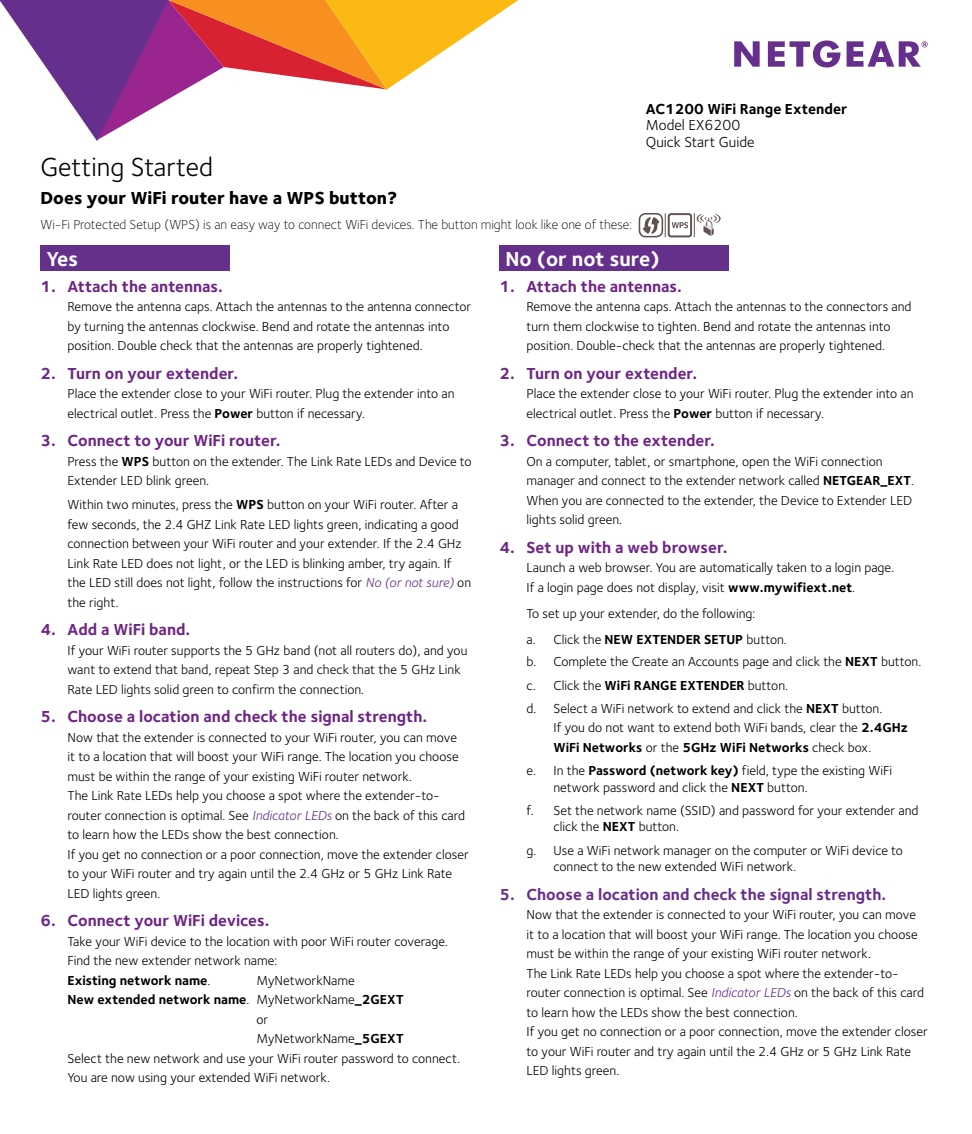
<style>
.page{position:relative;width:972px;height:1134px;background:#fff}
.page>*{position:absolute;margin:0;border:0;box-sizing:border-box;transform-origin:0 0}
.t1{font:27px "Foundry Sterling";color:#000}
.t2{font:700 21px "Foundry Sterling";color:#fff}
.t3{font:800 18px "Foundry Sterling";color:#000}
.t4{font:700 16.5px "Foundry Sterling";color:#6e2585}
.t5{font:700 16.5px "Foundry Sterling";color:#662e8d}
.t6{font:15px/16.5px "Foundry Sterling";color:#000}
.t7{font:700 15px "Foundry Sterling";color:#000}
.t8{font:13.5px/19.5px "Foundry Sterling";color:#000}
.t9{font:300 13.5px "Foundry Sterling";color:#000}
.t10{font:700 13.5px "Foundry Sterling";color:#000}
.s1{font-weight:700}
.s2{font-style:italic;color:#662e8d}
.s3{font-weight:400}
</style>
<div class="page">
<svg style="left:847px;top:41px;width:81px;height:26px"></svg>
<svg style="left:734px;top:41px;width:26px;height:26px"></svg>
<svg style="left:768px;top:40px;width:72px;height:28px"></svg>
<svg style="left:0;top:0;width:518px;height:140px"></svg>
<div style="left:41px;top:245px;width:188px;height:25px;background:#652f8c"></div>
<div style="left:500px;top:245px;width:229px;height:26px;background:#652f8c"></div>
<div style="left:668px;top:213px;width:24px;height:24px;border:2px solid #60524f;border-radius:2px"></div>
<svg style="left:672px;top:222px;width:16px;height:6px"></svg>
<svg style="left:639px;top:213px;width:27px;height:24px"></svg>
<svg style="left:694px;top:213px;width:27px;height:24px"></svg>
<h1 class="t1" style="left:40px;top:151px;width:174px">Getting Started</h1>
<h3 class="t3" style="left:40px;top:187px;width:358px">Does your WiFi router have a WPS button?</h3>
<p class="t9" style="left:40px;top:216px;width:593px">Wi-Fi Protected Setup (WPS) is an easy way to connect WiFi devices. The button might look like one of these:</p>
<p class="t7" style="left:646px;top:100px;width:203px">AC1200 WiFi Range Extender</p>
<p class="t6" style="left:646px;top:117px;width:110px">Model EX6200<br>Quick Start Guide</p>
<h2 class="t2" style="left:46px;top:246px;width:33px">Yes</h2>
<h2 class="t2" style="left:506px;top:246px;width:156px">No (or not sure)</h2>
<p class="t4" style="left:40px;top:277px;width:184px">1. Attach the antennas.</p>
<p class="t8" style="left:68px;top:297px;width:405px">Remove the antenna caps. Attach the antennas to the antenna connector by turning the antennas clockwise. Bend and rotate the antennas into position. Double check that the antennas are properly tightened.</p>
<p class="t4" style="left:40px;top:364px;width:199px">2. Turn on your extender.</p>
<p class="t8" style="left:68px;top:384px;width:389px">Place the extender close to your WiFi router. Plug the extender into an electrical outlet. Press the <span class="s1">Power</span> button if necessary.</p>
<p class="t4" style="left:40px;top:431px;width:242px">3. Connect to your WiFi router.</p>
<p class="t8" style="left:68px;top:452px;width:406px">Press the <span class="s1">WPS</span> button on the extender. The Link Rate LEDs and Device to<br>Extender LED blink green.</p>
<p class="t8" style="left:68px;top:495px;width:405px">Within two minutes, press the <span class="s1">WPS</span> button on your WiFi router. After a few seconds, the 2.4 GHZ Link Rate LED lights green, indicating a good connection between your WiFi router and your extender. If the 2.4 GHz Link Rate LED does not light, or the LED is blinking amber, try again. If the LED still does not light, follow the instructions for <span class="s2">No (or not sure)</span> on the right.</p>
<p class="t4" style="left:40px;top:620px;width:151px">4. Add a WiFi band.</p>
<p class="t8" style="left:68px;top:641px;width:402px">If your WiFi router supports the 5 GHz band (not all routers do), and you want to extend that band, repeat Step 3 and check that the 5 GHz Link<br>Rate LED lights solid green to confirm the connection.</p>
<p class="t4" style="left:40px;top:707px;width:388px">5. Choose a location and check the signal strength.</p>
<p class="t8" style="left:68px;top:728px;width:403px">Now that the extender is connected to your WiFi router, you can move<br>it to a location that will boost your WiFi range. The location you choose must be within the range of your existing WiFi router network.<br>The Link Rate LEDs help you choose a spot where the extender-to‑ router connection is optimal. See <span class="s2">Indicator LEDs</span> on the back of this card to learn how the LEDs show the best connection.<br>If you get no connection or a poor connection, move the extender closer to your WiFi router and try again until the 2.4 GHz or 5 GHz Link Rate LED lights green.</p>
<p class="t4" style="left:40px;top:911px;width:230px">6. Connect your WiFi devices.</p>
<p class="t8" style="left:68px;top:932px;width:382px">Take your WiFi device to the location with poor WiFi router coverage.<br>Find the new extender network name:<br><span class="s1">Existing network name</span>.</p>
<p class="t8" style="left:256px;top:971px;width:100px">MyNetworkName</p>
<p class="t10" style="left:68px;top:992px;width:338px">New extended network name<span class="s3">. MyNetworkName</span>_2GEXT</p>
<p class="t8" style="left:256px;top:1010px;width:13px">or</p>
<p class="t8" style="left:256px;top:1029px;width:149px">MyNetworkName<span class="s1">_5GEXT</span></p>
<p class="t8" style="left:68px;top:1049px;width:395px">Select the new network and use your WiFi router password to connect.</p>
<p class="t8" style="left:68px;top:1068px;width:264px">You are now using your extended WiFi network.</p>
<p class="t4" style="left:500px;top:277px;width:184px">1. Attach the antennas.</p>
<p class="t8" style="left:526px;top:297px;width:387px">Remove the antenna caps. Attach the antennas to the connectors and turn them clockwise to tighten. Bend and rotate the antennas into position. Double-check that the antennas are properly tightened.</p>
<p class="t4" style="left:500px;top:364px;width:199px">2. Turn on your extender.</p>
<p class="t8" style="left:526px;top:384px;width:389px">Place the extender close to your WiFi router. Plug the extender into an electrical outlet. Press the <span class="s1">Power</span> button if necessary.</p>
<p class="t4" style="left:500px;top:431px;width:217px">3. Connect to the extender.</p>
<p class="t8" style="left:526px;top:452px;width:389px">On a computer, tablet, or smartphone, open the WiFi connection manager and connect to the extender network called <span class="s1">NETGEAR_EXT</span>.<br>When you are connected to the extender, the Device to Extender LED lights solid green.</p>
<p class="t4" style="left:500px;top:538px;width:230px">4. Set up with a web browser.</p>
<p class="t8" style="left:527px;top:558px;width:369px">Launch a web browser. You are automatically taken to a login page.<br>If a login page does not display, visit <span class="s1">www.mywifiext.net</span>.</p>
<p class="t8" style="left:527px;top:601px;width:262px;line-height:26.2px">To set up your extender, do the following:<br>a. Click the <span class="s1">NEW EXTENDER SETUP</span> button.</p>
<p class="t8" style="left:527px;top:650px;width:396px;line-height:23.2px">b. Complete the Create an Accounts page and click the <span class="s1">NEXT</span> button. c. Click the <span class="s1">WiFi RANGE EXTENDER</span> button.<br>d. Select a WiFi network to extend and click the <span class="s1">NEXT</span> button.</p>
<p class="t8" style="left:554px;top:718px;width:356px">If you do not want to extend both WiFi bands, clear the <span class="s1">2.4GHz<br>WiFi Networks</span> or the <span class="s1">5GHz WiFi Networks</span> check box.</p>
<p class="t8" style="left:554px;top:762px;width:340px;line-height:16.5px;text-indent:-27px">e. In the <span class="s1">Password (network key)</span> field, type the existing WiFi network password and click the <span class="s1">NEXT</span> button.</p>
<p class="t8" style="left:554px;top:802px;width:367px;line-height:16.5px;text-indent:-27px">f. Set the network name (SSID) and password for your extender and click the <span class="s1">NEXT</span> button.</p>
<p class="t8" style="left:554px;top:842px;width:351px;line-height:16.5px;text-indent:-27px">g. Use a WiFi network manager on the computer or WiFi device to connect to the new extended WiFi network.</p>
<p class="t5" style="left:499px;top:884px;width:388px">5. Choose a location and check the signal strength.</p>
<p class="t8" style="left:526px;top:905px;width:403px">Now that the extender is connected to your WiFi router, you can move<br>it to a location that will boost your WiFi range. The location you choose must be within the range of your existing WiFi router network.<br>The Link Rate LEDs help you choose a spot where the extender-to‑ router connection is optimal. See <span class="s2">Indicator LEDs</span> on the back of this card to learn how the LEDs show the best connection.<br>If you get no connection or a poor connection, move the extender closer to your WiFi router and try again until the 2.4 GHz or 5 GHz Link Rate LED lights green.</p>
</div>
